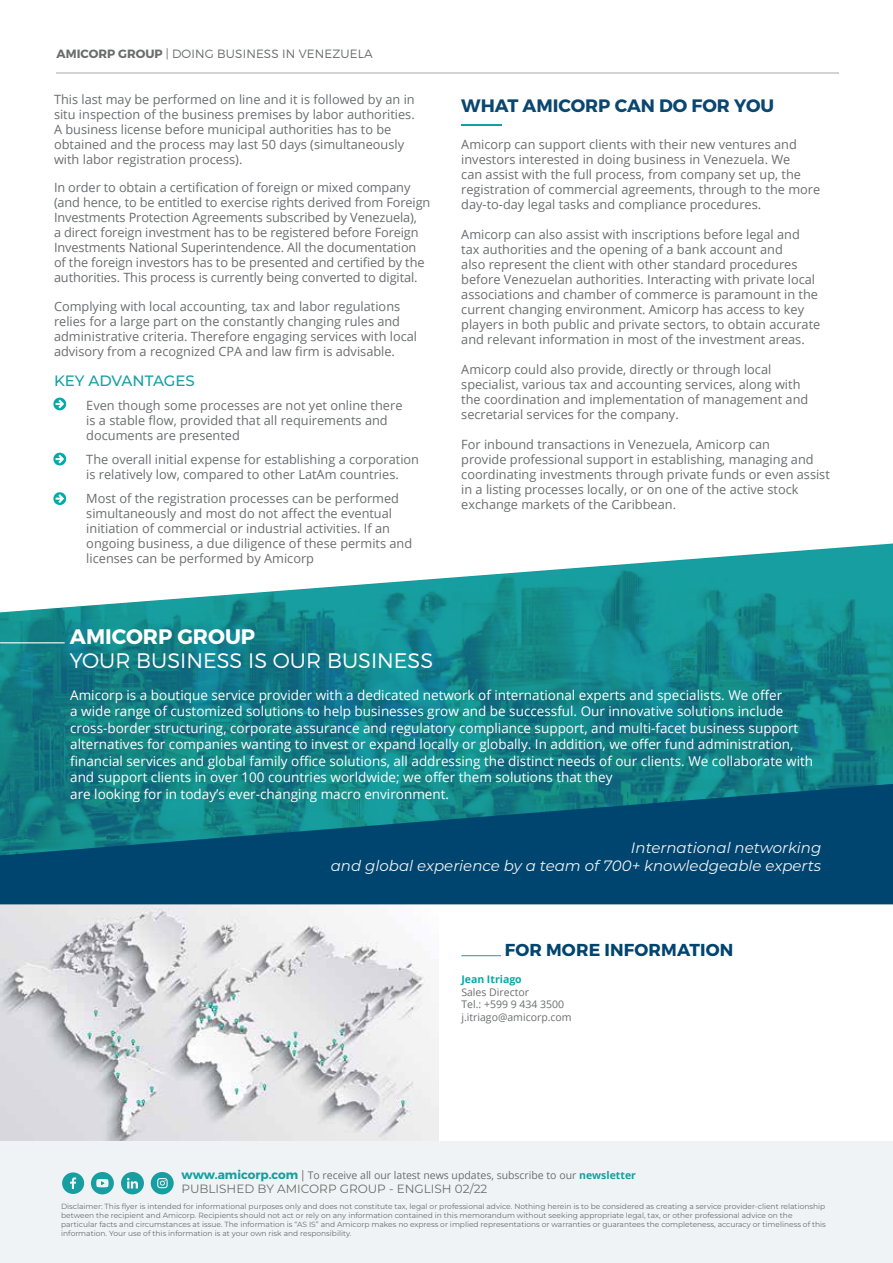
<style>
.page{position:relative;width:893px;height:1263px;background:#fff}
.page>*{position:absolute;margin:0;border:0;box-sizing:border-box;transform-origin:0 0}
.t1{font:300 21px "Montserrat";color:#fff}
.t2{font:700 21px "Montserrat";color:#fff}
.t3{font:700 18px "Montserrat";color:#0a466f}
.t4{font:700 17.25px "Montserrat";letter-spacing:.01em;color:#00456f}
.t5{font:italic 15px/18px "Montserrat";color:#f0f3f5;text-align:right}
.t6{font:500 15px "Montserrat";color:#179fa1}
.t7{font:13.5px/16.5px "Open Sans";color:#fff}
.t8{font:12.75px/15px "Open Sans";color:#6b6d6e}
.t9{font:300 12px "Montserrat";letter-spacing:.01em;color:#6b6d6d}
.t10{font:12px "Montserrat";color:#6b6d6e}
.t11{font:10.5px/12.6px "Open Sans";color:#6b6d6e}
.t12{font:700 10.5px "Open Sans";color:#00aca5}
.t13{font:7.5px/9px "Montserrat";color:#6b6d6e}
.s1{font-weight:700}
.s2{font-family:"Montserrat";font-weight:700;font-size:12px;color:#179fa1}
.s3{font-family:"Montserrat";font-size:12px}
.s4{font-weight:700;color:#179fa1}
</style>
<div class="page">
<img style="left:0;top:904px;width:438px;height:238px">
<div style="left:0;top:1142px;width:893px;height:121px;background:#f0f3f5"></div>
<svg style="left:0;top:543px;width:893px;height:241px;background:#35979c"></svg>
<svg style="left:0;top:784px;width:893px;height:120px;background:#055776"></svg>
<svg style="left:91px;top:1172px;width:23px;height:22px"></svg>
<svg style="left:121px;top:1172px;width:23px;height:22px"></svg>
<svg style="left:151px;top:1172px;width:23px;height:22px"></svg>
<svg style="left:62px;top:1172px;width:22px;height:22px"></svg>
<hr style="left:57px;top:73px;width:782px;height:1px;background:#d1d3d4">
<hr style="left:461px;top:124px;width:41px;height:1px;background:#13a0a2">
<hr style="left:461px;top:955px;width:40px;height:1px;background:#179fa1">
<hr style="left:0;top:642px;width:65px;height:1px;background:#fff">
<svg style="left:53px;top:398px;width:13px;height:12px"></svg>
<svg style="left:53px;top:453px;width:13px;height:12px"></svg>
<svg style="left:53px;top:492px;width:13px;height:13px"></svg>
<p class="t9" style="left:57px;top:46px;width:318px"><span class="s1">AMICORP GROUP</span> | DOING BUSINESS IN VENEZUELA</p>
<p class="t8" style="left:54px;top:91px;width:362px">This last may be performed on line and it is followed by an in situ inspection of the business premises by labor authorities.<br>A business license before municipal authorities has to be obtained and the process may last 50 days (simultaneously with labor registration process).</p>
<p class="t8" style="left:54px;top:180px;width:378px">In order to obtain a certification of foreign or mixed company (and hence, to be entitled to exercise rights derived from Foreign Investments Protection Agreements subscribed by Venezuela),<br>a direct foreign investment has to be registered before Foreign Investments National Superintendence. All the documentation of the foreign investors has to be presented and certified by the authorities. This process is currently being converted to digital.</p>
<p class="t8" style="left:54px;top:298px;width:365px">Complying with local accounting, tax and labor regulations relies for a large part on the constantly changing rules and administrative criteria. Therefore engaging services with local advisory from a recognized CPA and law firm is advisable.</p>
<p class="t6" style="left:54px;top:370px;width:142px">KEY ADVANTAGES</p>
<p class="t8" style="left:86px;top:397px;width:318px">Even though some processes are not yet online there is a stable flow, provided that all requirements and documents are presented</p>
<p class="t8" style="left:86px;top:451px;width:334px">The overall initial expense for establishing a corporation is relatively low, compared to other LatAm countries.</p>
<p class="t8" style="left:86px;top:490px;width:327px">Most of the registration processes can be performed simultaneously and most do not affect the eventual initiation of commercial or industrial activities. If an ongoing business, a due diligence of these permits and licenses can be performed by Amicorp</p>
<h1 class="t2" style="left:70px;top:623px;width:187px">AMICORP GROUP</h1>
<h1 class="t1" style="left:70px;top:647px;width:365px">YOUR BUSINESS IS OUR BUSINESS</h1>
<h2 class="t3" style="left:461px;top:94px;width:314px">WHAT AMICORP CAN DO FOR YOU</h2>
<p class="t8" style="left:461px;top:137px;width:360px">Amicorp can support clients with their new ventures and investors interested in doing business in Venezuela. We<br>can assist with the full process, from company set up, the registration of commercial agreements, through to the more day-to-day legal tasks and compliance procedures.</p>
<p class="t8" style="left:461px;top:227px;width:361px">Amicorp can also assist with inscriptions before legal and tax authorities and the opening of a bank account and<br>also represent the client with other standard procedures before Venezuelan authorities. Interacting with private local associations and chamber of commerce is paramount in the current changing environment. Amicorp has access to key players in both public and private sectors, to obtain accurate and relevant information in most of the investment areas.</p>
<p class="t8" style="left:461px;top:362px;width:349px">Amicorp could also provide, directly or through local specialist, various tax and accounting services, along with the coordination and implementation of management and secretarial services for the company.</p>
<p class="t8" style="left:461px;top:437px;width:370px">For inbound transactions in Venezuela, Amicorp can<br>provide professional support in establishing, managing and coordinating investments through private funds or even assist in a listing processes locally, or on one of the active stock exchange markets of the Caribbean.</p>
<p class="t7" style="left:70px;top:686px;width:744px">Amicorp is a boutique service provider with a dedicated network of international experts and specialists. We offer<br>a wide range of customized solutions to help businesses grow and be successful. Our innovative solutions include cross-border structuring, corporate assurance and regulatory compliance support, and multi-facet business support alternatives for companies wanting to invest or expand locally or globally. In addition, we offer fund administration, financial services and global family office solutions, all addressing the distinct needs of our clients. We collaborate with and support clients in over 100 countries worldwide; we offer them solutions that they<br>are looking for in today’s ever-changing macro environment.</p>
<p class="t5" style="left:331px;top:838px;width:492px">International networking<br>and global experience by a team of 700+ knowledgeable experts</p>
<h3 class="t4" style="left:505px;top:939px;width:230px">FOR MORE INFORMATION</h3>
<p class="t12" style="left:461px;top:972px;width:62px">Jean Itriago</p>
<p class="t11" style="left:461px;top:985px;width:112px">Sales Director<br>Tel.: +599 9 434 3500 j.itriago@amicorp.com</p>
<p class="t11" style="left:181px;top:1168px;width:456px"><span class="s2">www.amicorp.com</span> <span class="s3">|</span> To receive all our latest news updates, subscribe to our <span class="s4">newsletter</span></p>
<p class="t10" style="left:181px;top:1181px;width:307px">PUBLISHED BY AMICORP GROUP - ENGLISH 02/22</p>
<p class="t13" style="left:61px;top:1202px;width:766px">Disclaimer: This flyer is intended for informational purposes only and does not constitute tax, legal or professional advice. Nothing herein is to be considered as creating a service provider-client relationship between the recipient and Amicorp. Recipients should not act or rely on any information contained in this memorandum without seeking appropriate legal, tax, or other professional advice on the particular facts and circumstances at issue. The information is “AS IS” and Amicorp makes no express or implied representations or warranties or guarantees the completeness, accuracy or timeliness of this information. Your use of this information is at your own risk and responsibility.</p>
</div>
